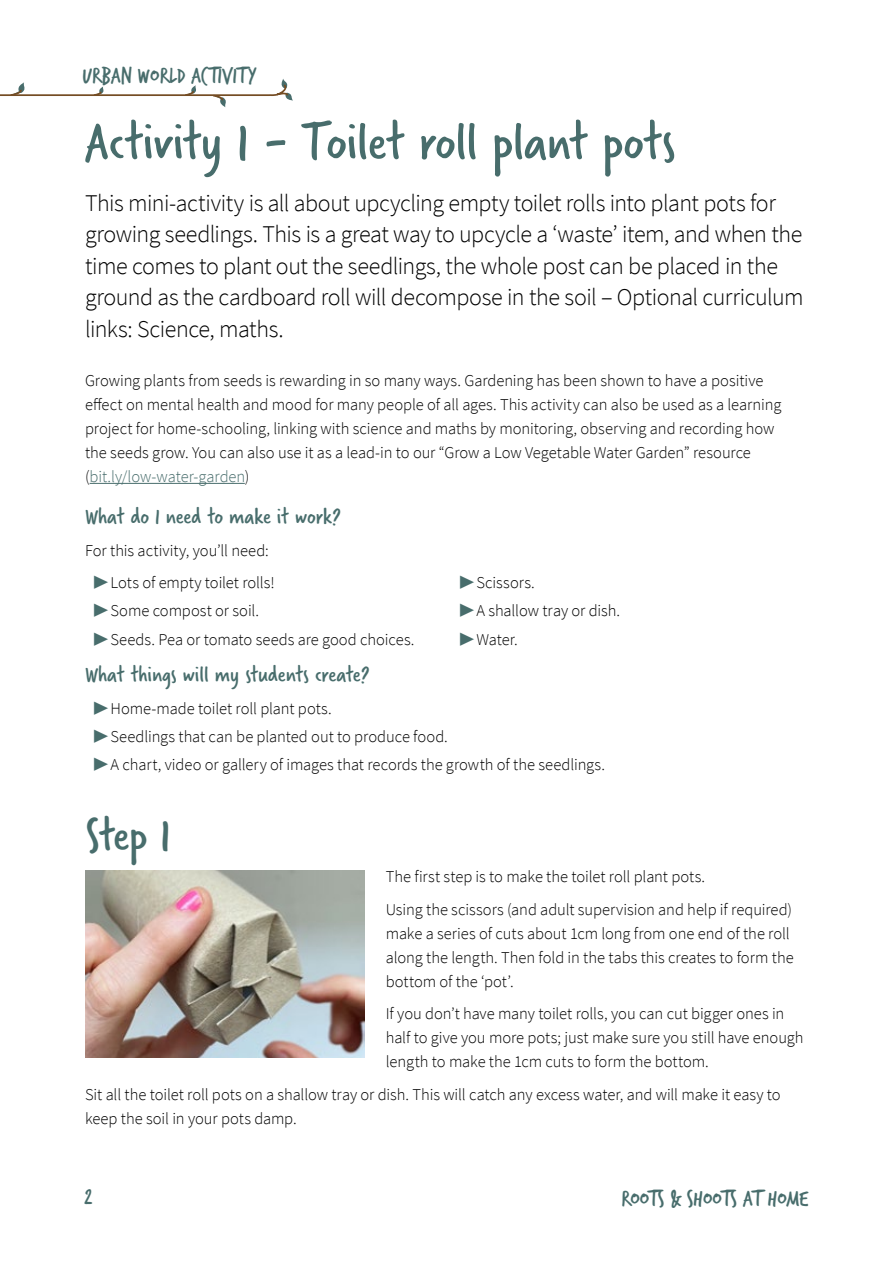
<style>
.page{position:relative;width:893px;height:1263px;background:#fff}
.page>*{position:absolute;margin:0;border:0;box-sizing:border-box;transform-origin:0 0}
.t1{font:57px "Verveine";letter-spacing:-.01em;color:#486d6c}
.t2{font:49.5px "Verveine";color:#486d6c}
.t3{font:300 24px/31.5px "Source Sans Pro";letter-spacing:-.02em;color:#000}
.t4{font:24px "Verveine";letter-spacing:-.005em;color:#486d6c}
.t5{font:24px "Trash Hand";color:#486d6c}
.t6{font:300 16.5px/24px "Source Sans Pro";letter-spacing:-.005em;color:#000}
.s1{color:#486d6c}
</style>
<div class="page">
<svg style="left:270px;top:79px;width:23px;height:21px"></svg>
<svg style="left:95px;top:87px;width:9px;height:7px"></svg>
<svg style="left:12px;top:82px;width:13px;height:12px"></svg>
<svg style="left:187px;top:85px;width:9px;height:9px"></svg>
<svg style="left:213px;top:96px;width:13px;height:11px"></svg>
<hr style="left:0;top:94px;width:270px;height:2px;background:#754d24">
<hr style="left:90px;top:483px;width:155px;height:1px;background:#486d6c">
<img style="left:85px;top:871px;width:279px;height:187px">
<h3 class="t5" style="left:83px;top:64px;width:175px">URBAN WORLD ACTIVITY</h3>
<h1 class="t1" style="left:85px;top:102px;width:592px">Activity 1 - Toilet roll plant pots</h1>
<p class="t3" style="left:85px;top:187px;width:720px">This mini-activity is all about upcycling empty toilet rolls into plant pots for growing seedlings. This is a great way to upcycle a ‘waste’ item, and when the time comes to plant out the seedlings, the whole post can be placed in the ground as the cardboard roll will decompose in the soil – Optional curriculum links: Science, maths.</p>
<p class="t6" style="left:85px;top:369px;width:698px">Growing plants from seeds is rewarding in so many ways. Gardening has been shown to have a positive effect on mental health and mood for many people of all ages. This activity can also be used as a learning project for home-schooling, linking with science and maths by monitoring, observing and recording how the seeds grow. You can also use it as a lead-in to our “Grow a Low Vegetable Water Garden” resource (<span class="s1">bit.ly/low-water-garden</span>)</p>
<h3 class="t4" style="left:85px;top:500px;width:257px">What do I need to make it work?</h3>
<p class="t6" style="left:85px;top:534px;width:191px;line-height:32.5px;text-align:center">For this activity, you’ll need: <span class="s1">▶</span>Lots of empty toilet rolls!</p>
<p class="t6" style="left:94px;top:597px;width:322px;line-height:28.2px"><span class="s1">▶</span>Some compost or soil.<br><span class="s1">▶</span>Seeds. Pea or tomato seeds are good choices.</p>
<p class="t6" style="left:459px;top:569px;width:162px;line-height:28.2px"><span class="s1">▶</span>Scissors.<br><span class="s1">▶</span>A shallow tray or dish. <span class="s1">▶</span>Water.</p>
<h3 class="t4" style="left:85px;top:658px;width:286px">What things will my students create?</h3>
<p class="t6" style="left:94px;top:694px;width:513px;line-height:28.2px"><span class="s1">▶</span>Home-made toilet roll plant pots.<br><span class="s1">▶</span>Seedlings that can be planted out to produce food.<br><span class="s1">▶</span>A chart, video or gallery of images that records the growth of the seedlings.</p>
<h2 class="t2" style="left:85px;top:801px;width:88px">Step 1</h2>
<p class="t6" style="left:386px;top:860px;width:408px;line-height:32.5px">The first step is to make the toilet roll plant pots.<br>Using the scissors (and adult supervision and help if required)</p>
<p class="t6" style="left:386px;top:921px;width:409px">make a series of cuts about 1cm long from one end of the roll along the length. Then fold in the tabs this creates to form the bottom of the ‘pot’.</p>
<p class="t6" style="left:386px;top:1001px;width:419px">If you don’t have many toilet rolls, you can cut bigger ones in half to give you more pots; just make sure you still have enough length to make the 1cm cuts to form the bottom.</p>
<p class="t6" style="left:85px;top:1082px;width:697px">Sit all the toilet roll pots on a shallow tray or dish. This will catch any excess water, and will make it easy to keep the soil in your pots damp.</p>
<h3 class="t4" style="left:85px;top:1179px;width:10px">2</h3>
<h3 class="t5" style="left:622px;top:1186px;width:188px">ROOTS &amp; SHOOTS AT HOME</h3>
</div>
